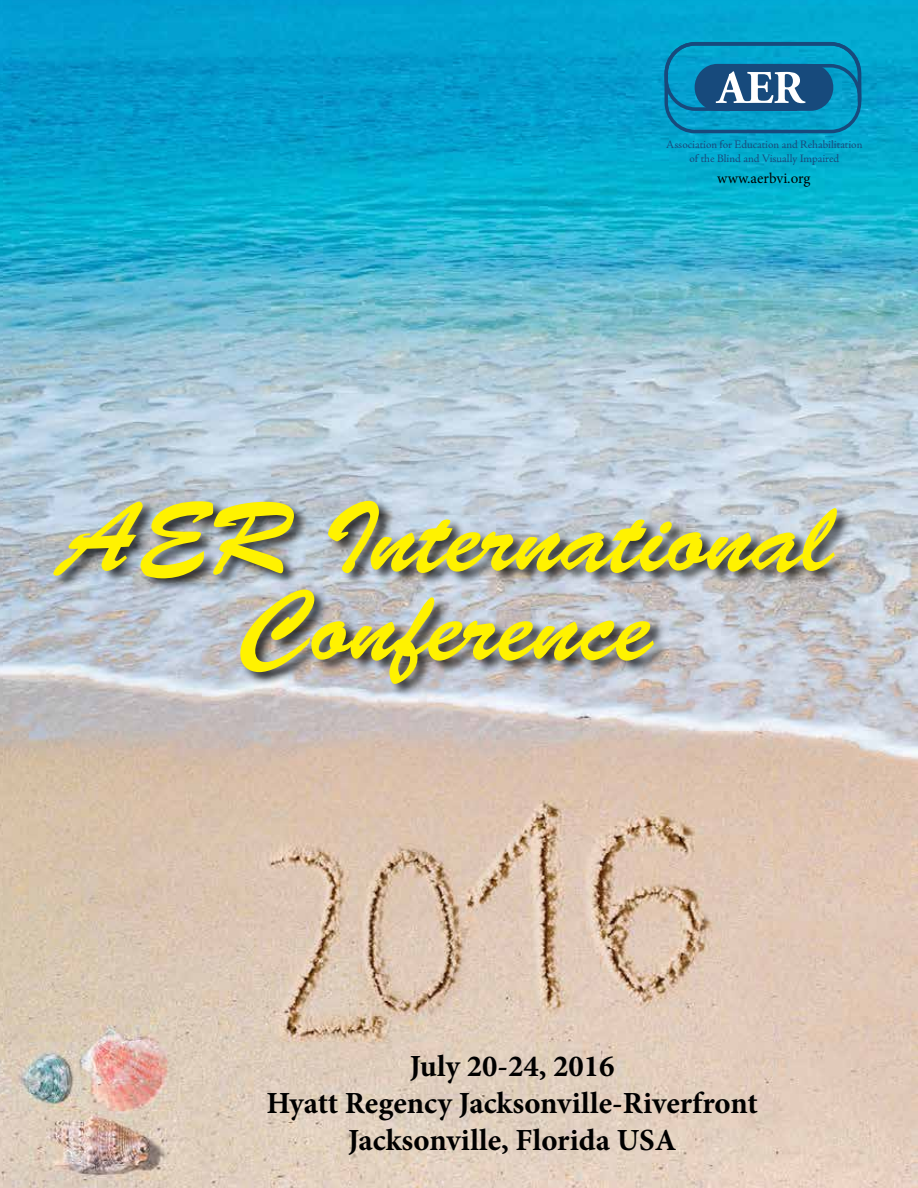
<style>
.page{position:relative;width:918px;height:1188px;background:#fff}
.page>*{position:absolute;margin:0;border:0;box-sizing:border-box;transform-origin:0 0}
.t1{font:99.9px/89.1px "Brush Script Std";color:#fff200;text-align:center}
.t2{font:700 30.75px/36.9px "Minion Pro";color:#000;text-align:center}
.t3{font:15px "Minion Pro";color:#000}
.t4{font:11.4px/13.6px "Adobe Jenson Pro";letter-spacing:-.005em;color:#174a7c;text-align:center}
</style>
<div class="page">
<img style="left:0;top:0;width:918px;height:1188px">
<div style="left:53px;top:499px;width:799px;height:199px;background:#000;opacity:.75"></div>
<svg style="left:664px;top:42px;width:197px;height:91px;background:#1b85b0"></svg>
<p class="t4" style="left:666px;top:138px;width:198px">Association for Education and Rehabilitation of the Blind and Visually Impaired</p>
<p class="t3" style="left:717px;top:168px;width:95px">www.aerbvi.org</p>
<p class="t1" style="left:61px;top:495px;width:774px">AER International<br>Conference</p>
<p class="t2" style="left:267px;top:1048px;width:493px">July 20-24, 2016<br>Hyatt Regency Jacksonville-Riverfront<br>Jacksonville, Florida USA</p>
</div>
